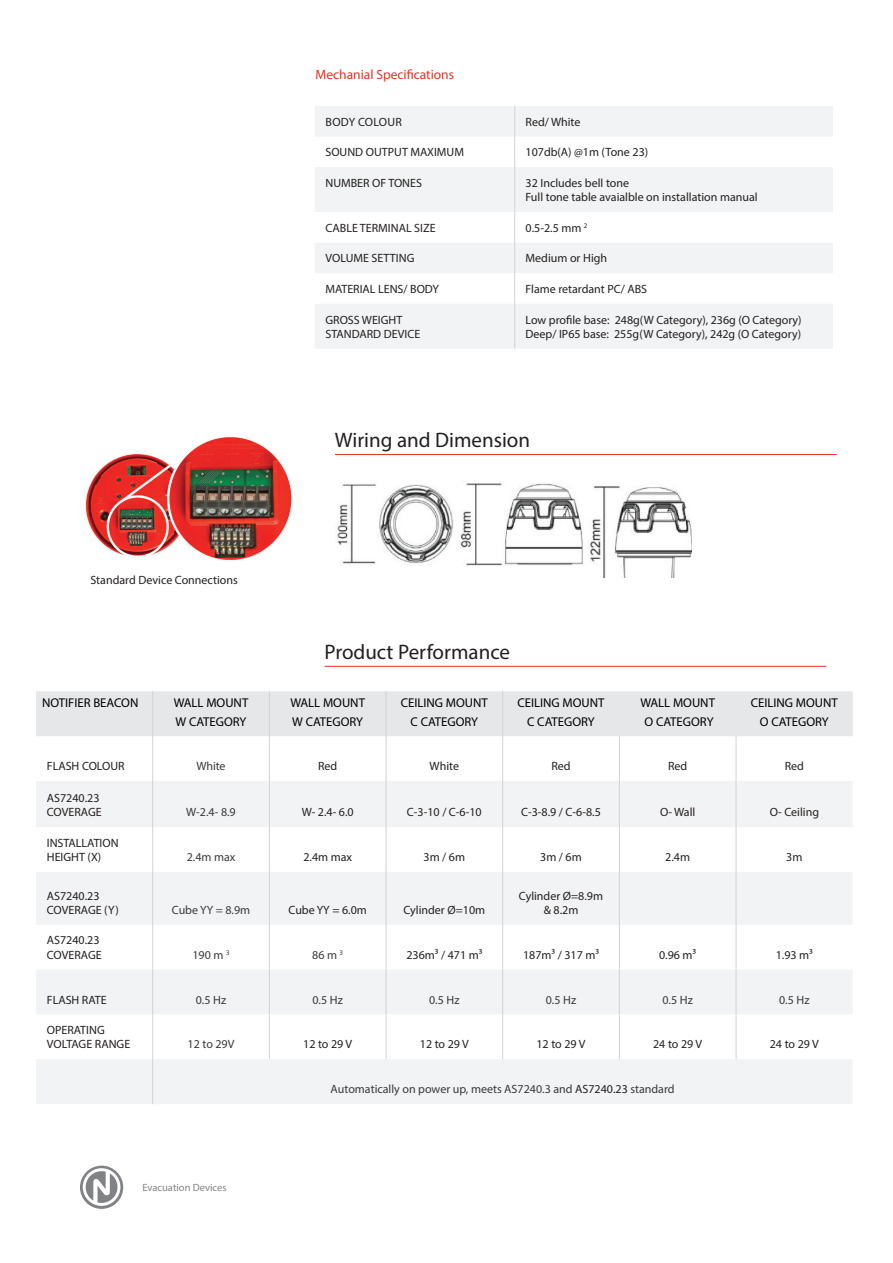
<style>
.page{position:relative;width:893px;height:1263px;background:#fff}
.page>*{position:absolute;margin:0;border:0;box-sizing:border-box;transform-origin:0 0}
.t1{font:21px "Myriad Pro";color:#231f20}
.t2{font:13.5px "Myriad Pro";color:#ee2e22}
.t3{font:12.75px/19.5px "Myriad Pro";color:#000;text-align:center}
.t4{font:12px/14.2px "Myriad Pro";color:#231f20}
.t5{font:12px "Myriad Pro";color:#39393a}
.t6{font:12px "Myriad Pro";letter-spacing:.02em;color:#231f20}
.t7{font:10.5px "Myriad Pro";color:#808285}
.s1{color:#231f20}
</style>
<div class="page">
<img style="left:85px;top:437px;width:207px;height:124px">
<img style="left:337px;top:483px;width:354px;height:94px">
<svg style="left:80px;top:1165px;width:43px;height:44px"></svg>
<hr style="left:335px;top:454px;width:502px;height:1px;background:#ee2e22">
<svg style="left:315px;top:106px;width:518px;height:243px;fill:#f2f3f4"></svg>
<hr style="left:514px;top:106px;width:1px;height:31px;background:#d1d2d4">
<hr style="left:514px;top:137px;width:1px;height:30px;background:#d1d2d4">
<hr style="left:514px;top:167px;width:1px;height:45px;background:#d1d2d4">
<hr style="left:514px;top:212px;width:1px;height:31px;background:#d1d2d4">
<hr style="left:514px;top:243px;width:1px;height:30px;background:#d1d2d4">
<hr style="left:514px;top:273px;width:1px;height:31px;background:#d1d2d4">
<hr style="left:514px;top:304px;width:1px;height:45px;background:#d1d2d4">
<hr style="left:325px;top:666px;width:501px;height:1px;background:#ee2e22">
<div style="left:36px;top:691px;width:817px;height:45px;background:#e6e7e9"></div>
<svg style="left:36px;top:781px;width:816px;height:323px;fill:#f2f3f4"></svg>
<hr style="left:152px;top:691px;width:1px;height:45px;background:#d1d2d4">
<hr style="left:269px;top:691px;width:1px;height:45px;background:#d1d2d4">
<hr style="left:386px;top:691px;width:1px;height:45px;background:#d1d2d4">
<hr style="left:502px;top:691px;width:1px;height:45px;background:#d1d2d4">
<hr style="left:152px;top:736px;width:1px;height:45px;background:#d1d2d4">
<hr style="left:269px;top:736px;width:1px;height:45px;background:#d1d2d4">
<hr style="left:386px;top:736px;width:1px;height:45px;background:#d1d2d4">
<hr style="left:502px;top:736px;width:1px;height:45px;background:#d1d2d4">
<hr style="left:152px;top:781px;width:1px;height:46px;background:#d1d2d4">
<hr style="left:269px;top:781px;width:1px;height:46px;background:#d1d2d4">
<hr style="left:386px;top:781px;width:1px;height:46px;background:#d1d2d4">
<hr style="left:502px;top:781px;width:1px;height:46px;background:#d1d2d4">
<hr style="left:152px;top:827px;width:1px;height:45px;background:#d1d2d4">
<hr style="left:269px;top:827px;width:1px;height:45px;background:#d1d2d4">
<hr style="left:386px;top:827px;width:1px;height:45px;background:#d1d2d4">
<hr style="left:502px;top:827px;width:1px;height:45px;background:#d1d2d4">
<hr style="left:152px;top:872px;width:1px;height:53px;background:#d1d2d4">
<hr style="left:269px;top:872px;width:1px;height:53px;background:#d1d2d4">
<hr style="left:386px;top:872px;width:1px;height:53px;background:#d1d2d4">
<hr style="left:502px;top:872px;width:1px;height:53px;background:#d1d2d4">
<hr style="left:152px;top:925px;width:1px;height:44px;background:#d1d2d4">
<hr style="left:269px;top:925px;width:1px;height:44px;background:#d1d2d4">
<hr style="left:386px;top:925px;width:1px;height:44px;background:#d1d2d4">
<hr style="left:502px;top:925px;width:1px;height:44px;background:#d1d2d4">
<hr style="left:152px;top:969px;width:1px;height:45px;background:#d1d2d4">
<hr style="left:269px;top:969px;width:1px;height:45px;background:#d1d2d4">
<hr style="left:386px;top:969px;width:1px;height:45px;background:#d1d2d4">
<hr style="left:502px;top:969px;width:1px;height:45px;background:#d1d2d4">
<hr style="left:152px;top:1014px;width:1px;height:45px;background:#d1d2d4">
<hr style="left:269px;top:1014px;width:1px;height:45px;background:#d1d2d4">
<hr style="left:386px;top:1014px;width:1px;height:45px;background:#d1d2d4">
<hr style="left:502px;top:1014px;width:1px;height:45px;background:#d1d2d4">
<hr style="left:152px;top:1059px;width:1px;height:45px;background:#d1d2d4">
<hr style="left:619px;top:736px;width:1px;height:45px;background:#d1d2d4">
<hr style="left:736px;top:736px;width:1px;height:45px;background:#d1d2d4">
<hr style="left:619px;top:781px;width:1px;height:46px;background:#d1d2d4">
<hr style="left:736px;top:781px;width:1px;height:46px;background:#d1d2d4">
<hr style="left:619px;top:827px;width:1px;height:45px;background:#d1d2d4">
<hr style="left:736px;top:827px;width:1px;height:45px;background:#d1d2d4">
<hr style="left:619px;top:872px;width:1px;height:53px;background:#d1d2d4">
<hr style="left:736px;top:872px;width:1px;height:53px;background:#d1d2d4">
<hr style="left:619px;top:925px;width:1px;height:44px;background:#d1d2d4">
<hr style="left:736px;top:925px;width:1px;height:44px;background:#d1d2d4">
<hr style="left:619px;top:969px;width:1px;height:45px;background:#d1d2d4">
<hr style="left:736px;top:969px;width:1px;height:45px;background:#d1d2d4">
<hr style="left:619px;top:1014px;width:1px;height:45px;background:#d1d2d4">
<hr style="left:736px;top:1014px;width:1px;height:45px;background:#d1d2d4">
<p class="t2" style="left:315px;top:66px;width:140px">Mechanial Specifications</p>
<p class="t6" style="left:326px;top:114px;width:78px">BODY COLOUR</p>
<p class="t4" style="left:525px;top:114px;width:56px">Red/ White</p>
<p class="t4" style="left:325px;top:145px;width:140px">SOUND OUTPUT MAXIMUM</p>
<p class="t4" style="left:525px;top:145px;width:124px">107db(A) @1m (Tone 23)</p>
<p class="t4" style="left:325px;top:176px;width:98px">NUMBER OF TONES</p>
<p class="t4" style="left:525px;top:176px;width:234px">32 Includes bell tone<br>Full tone table avaialble on installation manual</p>
<p class="t4" style="left:325px;top:220px;width:112px">CABLE TERMINAL SIZE</p>
<p class="t4" style="left:525px;top:220px;width:63px">0.5-2.5 mm <sup>2</sup></p>
<p class="t4" style="left:325px;top:251px;width:90px">VOLUME SETTING</p>
<p class="t4" style="left:526px;top:251px;width:83px">Medium or High</p>
<p class="t4" style="left:325px;top:282px;width:115px">MATERIAL LENS/ BODY</p>
<p class="t4" style="left:526px;top:282px;width:123px">Flame retardant PC/ ABS</p>
<p class="t4" style="left:325px;top:312px;width:96px">GROSS WEIGHT<br>STANDARD DEVICE</p>
<p class="t4" style="left:526px;top:312px;width:278px">Low profile base: 248g(W Category), 236g (O Category)<br>Deep/ IP65 base: 255g(W Category), 242g (O Category)</p>
<p class="t4" style="left:90px;top:573px;width:149px">Standard Device Connections</p>
<h1 class="t1" style="left:335px;top:427px;width:197px">Wiring and Dimension</h1>
<h1 class="t1" style="left:325px;top:639px;width:187px">Product Performance</h1>
<p class="t3" style="left:42px;top:693px;width:98px">NOTIFIER BEACON</p>
<p class="t3" style="left:174px;top:693px;width:76px;text-align:left">WALL MOUNT<br>W CATEGORY</p>
<p class="t3" style="left:290px;top:693px;width:76px;text-align:left">WALL MOUNT<br>W CATEGORY</p>
<p class="t3" style="left:401px;top:693px;width:89px">CEILING MOUNT<br>C CATEGORY</p>
<p class="t3" style="left:517px;top:693px;width:89px">CEILING MOUNT<br>C CATEGORY</p>
<p class="t3" style="left:640px;top:693px;width:76px">WALL MOUNT<br>O CATEGORY</p>
<p class="t3" style="left:751px;top:693px;width:89px">CEILING MOUNT<br>O CATEGORY</p>
<p class="t4" style="left:47px;top:759px;width:79px">FLASH COLOUR</p>
<p class="t5" style="left:197px;top:759px;width:30px">White</p>
<p class="t4" style="left:318px;top:759px;width:21px">Red</p>
<p class="t4" style="left:430px;top:759px;width:31px">White</p>
<p class="t4" style="left:551px;top:759px;width:21px">Red</p>
<p class="t4" style="left:668px;top:759px;width:21px">Red</p>
<p class="t4" style="left:785px;top:759px;width:21px">Red</p>
<p class="t4" style="left:47px;top:791px;width:56px">AS7240.23<br>COVERAGE</p>
<p class="t5" style="left:186px;top:805px;width:51px">W-2.4- 8.9</p>
<p class="t4" style="left:302px;top:805px;width:54px">W- 2.4- 6.0</p>
<p class="t4" style="left:407px;top:805px;width:76px">C-3-10 / C-6-10</p>
<p class="t4" style="left:521px;top:805px;width:81px">C-3-8.9 / C-6-8.5</p>
<p class="t4" style="left:660px;top:805px;width:37px">O- Wall</p>
<p class="t4" style="left:770px;top:805px;width:51px">O- Ceiling</p>
<p class="t4" style="left:47px;top:835px;width:73px">INSTALLATION<br>HEIGHT (X)</p>
<p class="t4" style="left:47px;top:888px;width:73px">AS7240.23<br>COVERAGE (Y)</p>
<p class="t4" style="left:47px;top:933px;width:56px">AS7240.23<br>COVERAGE</p>
<p class="t5" style="left:187px;top:850px;width:50px">2.4m max</p>
<p class="t4" style="left:303px;top:850px;width:50px">2.4m max</p>
<p class="t4" style="left:424px;top:850px;width:43px">3m / 6m</p>
<p class="t4" style="left:540px;top:850px;width:43px">3m / 6m</p>
<p class="t4" style="left:665px;top:850px;width:26px">2.4m</p>
<p class="t4" style="left:786px;top:850px;width:18px">3m</p>
<p class="t5" style="left:172px;top:902px;width:80px">Cube YY = 8.9m</p>
<p class="t4" style="left:289px;top:902px;width:80px">Cube YY = 6.0m</p>
<p class="t4" style="left:403px;top:902px;width:83px">Cylinder Ø=10m</p>
<p class="t4" style="left:519px;top:888px;width:86px;text-align:center">Cylinder Ø=8.9m &amp; 8.2m</p>
<p class="t5" style="left:192px;top:947px;width:39px">190 m <sup>3</sup></p>
<p class="t5" style="left:312px;top:947px;width:32px">86 m <sup>3</sup></p>
<p class="t4" style="left:406px;top:947px;width:78px">236m³ / 471 m³</p>
<p class="t4" style="left:523px;top:947px;width:78px">187m³ / 317 m³</p>
<p class="t4" style="left:659px;top:947px;width:39px">0.96 m³</p>
<p class="t4" style="left:776px;top:947px;width:39px">1.93 m³</p>
<p class="t4" style="left:47px;top:992px;width:61px">FLASH RATE</p>
<p class="t5" style="left:196px;top:992px;width:32px">0.5 Hz</p>
<p class="t5" style="left:312px;top:992px;width:32px">0.5 Hz</p>
<p class="t5" style="left:429px;top:992px;width:32px">0.5 Hz</p>
<p class="t5" style="left:546px;top:992px;width:32px">0.5 Hz</p>
<p class="t5" style="left:662px;top:992px;width:32px">0.5 Hz</p>
<p class="t5" style="left:779px;top:992px;width:32px">0.5 Hz</p>
<p class="t4" style="left:47px;top:1023px;width:85px">OPERATING<br>VOLTAGE RANGE</p>
<p class="t5" style="left:188px;top:1037px;width:48px">12 to 29V</p>
<p class="t4" style="left:303px;top:1037px;width:51px">12 to 29 V</p>
<p class="t4" style="left:420px;top:1037px;width:51px">12 to 29 V</p>
<p class="t4" style="left:536px;top:1037px;width:51px">12 to 29 V</p>
<p class="t4" style="left:653px;top:1037px;width:51px">24 to 29 V</p>
<p class="t4" style="left:770px;top:1037px;width:51px">24 to 29 V</p>
<p class="t5" style="left:331px;top:1082px;width:345px">Automatically on power up, meets AS7240.3 and <span class="s1">AS7240.23</span> standard</p>
<p class="t7" style="left:142px;top:1181px;width:86px">Evacuation Devices</p>
</div>
